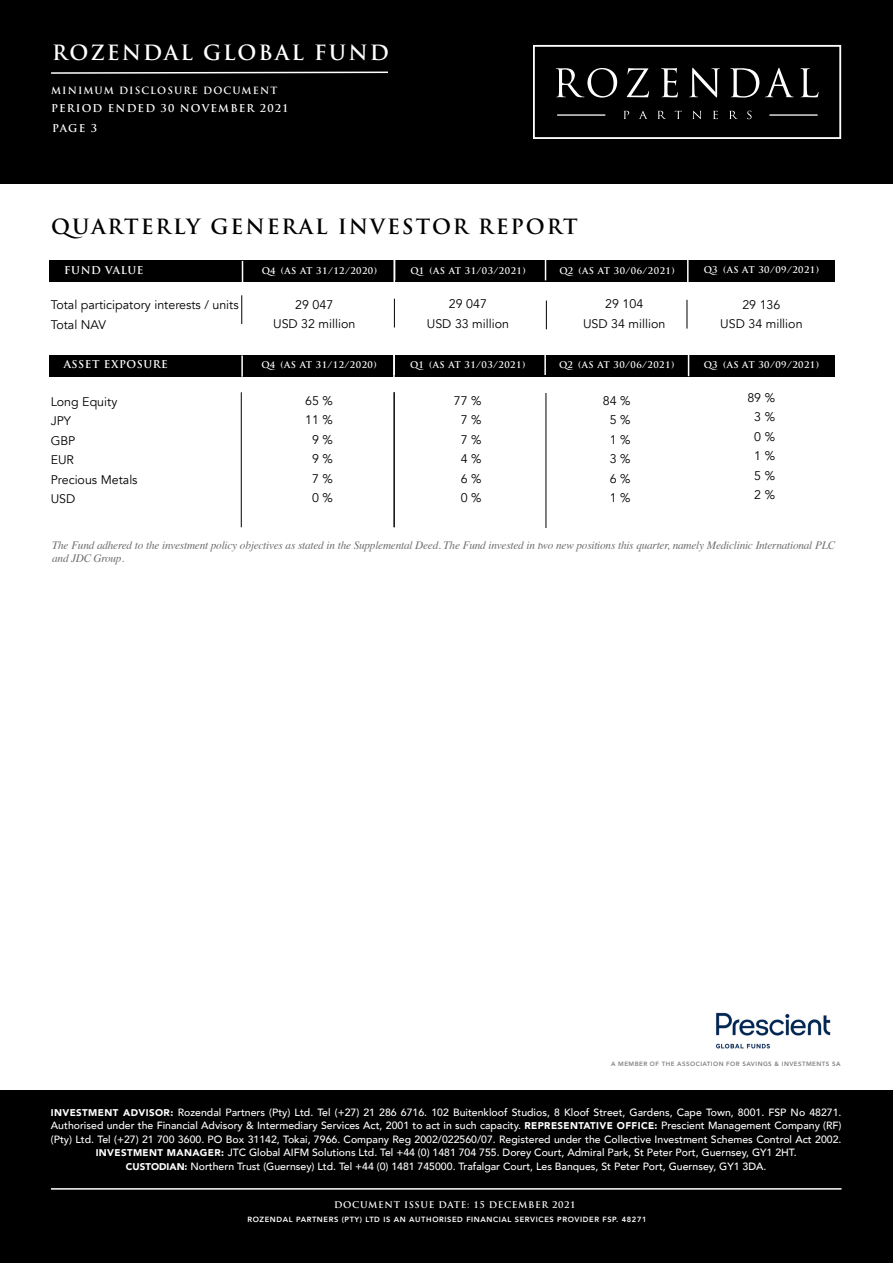
<style>
.page{position:relative;width:893px;height:1263px;background:#fff}
.page>*{position:absolute;margin:0;border:0;box-sizing:border-box;transform-origin:0 0}
.t1{font:700 20.55px "Trajan Pro";letter-spacing:.095em;color:#000}
.t2{font:700 20.55px "Trajan Pro";letter-spacing:.095em;color:#fff}
.t3{font:12.45px/19.5px "Avenir";color:#000;text-align:center}
.t4{font:italic 11.25px/12.8px "Times";letter-spacing:-.02em;color:#6d6e71}
.t5{font:500 10.5px/13.5px "Avenir";color:#fff;text-align:center}
.t6{font:700 10.5px "Trajan Pro";letter-spacing:.1em;color:#fff}
.t7{font:700 10.5px "Trajan Pro";letter-spacing:.05em;color:#fff}
.t8{font:700 9.75px "Trajan Pro";letter-spacing:.11em;color:#fff}
.t9{font:700 9px "Trajan Pro";letter-spacing:.05em;color:#fff}
.t10{font:700 9px "Trajan Pro";letter-spacing:.07em;color:#fff}
.t11{font:800 7.5px "Avenir";letter-spacing:.08em;color:#fff}
.t12{font:800 6.15px "Avenir";letter-spacing:.07em;color:#808285}
.s1{font-weight:900;font-size:9.75px}
</style>
<div class="page">
<div style="left:0;top:0;width:893px;height:184px;background:#000"></div>
<svg style="left:533px;top:45px;width:308px;height:94px"></svg>
<svg style="left:51px;top:71px;width:337px;height:3px"></svg>
<div style="left:0;top:1090px;width:893px;height:173px;background:#000"></div>
<hr style="left:51px;top:1188px;width:790px;height:1px;background:#fff">
<img style="left:715px;top:1012px;width:116px;height:37px">
<div style="left:50px;top:261px;width:785px;height:21px;background:#000"></div>
<svg style="left:394px;top:261px;width:1px;height:21px"></svg>
<svg style="left:242px;top:261px;width:1px;height:21px"></svg>
<svg style="left:394px;top:299px;width:1px;height:28px"></svg>
<hr style="left:241px;top:392px;width:1px;height:135px;background:#000">
<svg style="left:241px;top:295px;width:1px;height:29px"></svg>
<svg style="left:545px;top:261px;width:1px;height:19px"></svg>
<svg style="left:546px;top:300px;width:1px;height:29px"></svg>
<div style="left:50px;top:355px;width:785px;height:21px;background:#000"></div>
<hr style="left:393px;top:353px;width:2px;height:27px;background:#fff">
<hr style="left:241px;top:355px;width:2px;height:22px;background:#fff">
<hr style="left:544px;top:348px;width:2px;height:27px;background:#fff">
<hr style="left:394px;top:392px;width:1px;height:135px;background:#000">
<hr style="left:546px;top:393px;width:1px;height:135px;background:#000">
<hr style="left:687px;top:255px;width:2px;height:27px;background:#fff">
<svg style="left:688px;top:355px;width:1px;height:21px"></svg>
<svg style="left:687px;top:300px;width:1px;height:29px"></svg>
<h1 class="t2" style="left:52px;top:40px;width:338px">ROZENDAL GLOBAL FUND</h1>
<p class="t8" style="left:51px;top:84px;width:228px">MINIMUM DISCLOSURE DOCUMENT</p>
<p class="t6" style="left:51px;top:102px;width:239px">PERIOD ENDED 30 NOVEMBER 2021</p>
<p class="t6" style="left:52px;top:122px;width:46px">PAGE 3</p>
<h1 class="t1" style="left:51px;top:213px;width:528px">QUARTERLY GENERAL INVESTOR REPORT</h1>
<p class="t7" style="left:64px;top:263px;width:81px">FUND VALUE</p>
<p class="t9" style="left:262px;top:265px;width:117px">Q4 (AS AT 31/12/2020)</p>
<p class="t3" style="left:51px;top:296px;width:190px;text-align:left">Total participatory interests / units<br>Total NAV</p>
<p class="t3" style="left:273px;top:295px;width:84px">29 047<br>USD 32 million</p>
<p class="t9" style="left:410px;top:265px;width:117px">Q1 (AS AT 31/03/2021)</p>
<p class="t3" style="left:427px;top:294px;width:84px">29 047<br>USD 33 million</p>
<p class="t7" style="left:64px;top:358px;width:106px">ASSET EXPOSURE</p>
<p class="t9" style="left:261px;top:360px;width:117px">Q4 (AS AT 31/12/2020)</p>
<p class="t9" style="left:410px;top:360px;width:117px">Q1 (AS AT 31/03/2021)</p>
<p class="t3" style="left:51px;top:392px;width:88px;text-align:left">Long Equity<br>JPY<br>GBP<br>EUR<br>Precious Metals<br>USD</p>
<p class="t3" style="left:305px;top:391px;width:29px">65 %<br>11 %<br>9 %<br>9 %<br>7 %<br>0 %</p>
<p class="t3" style="left:454px;top:391px;width:29px">77 %<br>7 %<br>7 %<br>4 %<br>6 %<br>0 %</p>
<p class="t9" style="left:559px;top:265px;width:117px">Q2 (AS AT 30/06/2021)</p>
<p class="t3" style="left:583px;top:294px;width:84px">29 104<br>USD 34 million</p>
<p class="t9" style="left:559px;top:359px;width:117px">Q2 (AS AT 30/06/2021)</p>
<p class="t3" style="left:603px;top:391px;width:29px">84 %<br>5 %<br>1 %<br>3 %<br>6 %<br>1 %</p>
<p class="t9" style="left:704px;top:265px;width:117px">Q3 (AS AT 30/09/2021)</p>
<p class="t3" style="left:720px;top:295px;width:84px">29 136<br>USD 34 million</p>
<p class="t9" style="left:704px;top:359px;width:117px">Q3 (AS AT 30/09/2021)</p>
<p class="t3" style="left:747px;top:388px;width:29px">89 %<br>3 %<br>0 %<br>1 %<br>5 %<br>2 %</p>
<p class="t4" style="left:52px;top:538px;width:784px">The Fund adhered to the investment policy objectives as stated in the Supplemental Deed. The Fund invested in two new positions this quarter, namely Mediclinic International PLC and JDC Group.</p>
<p class="t12" style="left:611px;top:1059px;width:231px">A MEMBER OF THE ASSOCIATION FOR SAVINGS &amp; INVESTMENTS SA</p>
<p class="t5" style="left:51px;top:1105px;width:792px"><span class="s1">INVESTMENT ADVISOR:</span> Rozendal Partners (Pty) Ltd. Tel (+27) 21 286 6716. 102 Buitenkloof Studios, 8 Kloof Street, Gardens, Cape Town, 8001. FSP No 48271.<br>Authorised under the Financial Advisory &amp; Intermediary Services Act, 2001 to act in such capacity. <span class="s1">REPRESENTATIVE OFFICE:</span> Prescient Management Company (RF) (Pty) Ltd. Tel (+27) 21 700 3600. PO Box 31142, Tokai, 7966. Company Reg 2002/022560/07. Registered under the Collective Investment Schemes Control Act 2002.<br><span class="s1">INVESTMENT MANAGER:</span> JTC Global AIFM Solutions Ltd. Tel +44 (0) 1481 704 755. Dorey Court, Admiral Park, St Peter Port, Guernsey, GY1 2HT.<br><span class="s1">CUSTODIAN:</span> Northern Trust (Guernsey) Ltd. Tel +44 (0) 1481 745000. Trafalgar Court, Les Banques, St Peter Port, Guernsey, GY1 3DA.</p>
<p class="t10" style="left:334px;top:1199px;width:243px">DOCUMENT ISSUE DATE: 15 DECEMBER 2021</p>
<p class="t11" style="left:247px;top:1213px;width:400px">ROZENDAL PARTNERS (PTY) LTD IS AN AUTHORISED FINANCIAL SERVICES PROVIDER FSP. 48271</p>
</div>
